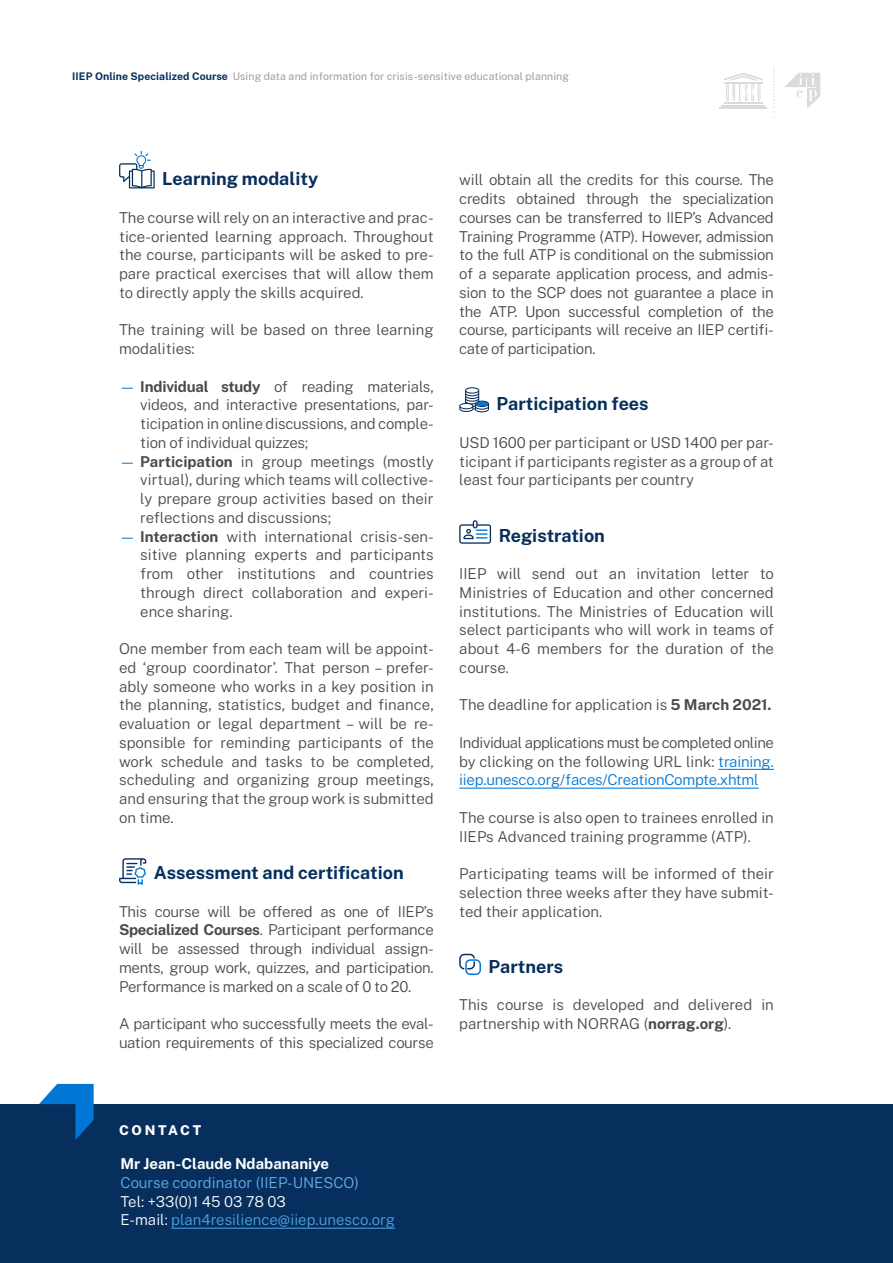
<style>
.page{position:relative;width:893px;height:1263px;background:#fff}
.page>*{position:absolute;margin:0;border:0;box-sizing:border-box;transform-origin:0 0}
.t1{font:700 18px "Public Sans";color:#062f5d}
.t2{font:300 15px/18.8px "Public Sans";letter-spacing:-.005em;color:#4a4a49;text-align:justify}
.t3{font:300 15px/18.8px "Public Sans";color:#4da0e1}
.t4{font:300 15px "Public Sans";color:#66ade5}
.t5{font:700 15px "Public Sans";color:#fff}
.t6{font:800 13.5px "Public Sans";letter-spacing:.195em;color:#fff}
.t7{font:10.5px "Public Sans";letter-spacing:.01em;color:#9d9d9c}
.s1{font-weight:700;color:#062f5d}
.s2{color:#0077d4}
.s3{font-weight:700}
.s4{color:#fff}
</style>
<div class="page">
<hr style="left:724px;top:102px;width:39px;height:2px;background:#dadada">
<hr style="left:722px;top:105px;width:43px;height:1px;background:#dadada">
<hr style="left:719px;top:108px;width:48px;height:1px;background:#dadada">
<svg style="left:724px;top:73px;width:39px;height:28px"></svg>
<svg style="left:785px;top:73px;width:35px;height:36px"></svg>
<svg style="left:773px;top:68px;width:2px;height:49px"></svg>
<div style="left:0;top:1104px;width:893px;height:159px;background:#062f5d"></div>
<svg style="left:119px;top:151px;width:36px;height:37px"></svg>
<svg style="left:119px;top:858px;width:27px;height:27px"></svg>
<hr style="left:718px;top:769px;width:56px;height:1px;background:#0077d4">
<hr style="left:459px;top:788px;width:300px;height:1px;background:#0077d4">
<svg style="left:459px;top:387px;width:30px;height:25px"></svg>
<svg style="left:459px;top:520px;width:32px;height:24px"></svg>
<svg style="left:459px;top:954px;width:22px;height:21px"></svg>
<hr style="left:171px;top:1228px;width:224px;height:1px;background:#4da0e1">
<svg style="left:39px;top:1084px;width:55px;height:56px"></svg>
<p class="t7" style="left:72px;top:68px;width:498px"><span class="s1">IIEP Online Specialized Course</span> Using data and information for crisis-sensitive educational planning</p>
<p class="t1" style="left:162px;top:166px;width:157px">Learning modality</p>
<p class="t2" style="left:119px;top:207px;width:316px">The course will rely on an interactive and prac&shy;tice-oriented learning approach. Throughout the course, participants will be asked to pre&shy;pare practical exercises that will allow them to directly apply the skills acquired.</p>
<p class="t2" style="left:119px;top:320px;width:316px">The training will be based on three learning modalities:</p>
<p class="t2" style="left:140px;top:376px;width:295px;text-indent:-21px"><span class="s2">—</span> <span class="s3">Individual study</span> of reading materials, videos, and interactive presentations, par&shy;ticipation in online discussions, and comple&shy;tion of individual quizzes;</p>
<p class="t2" style="left:140px;top:451px;width:295px;text-indent:-21px"><span class="s2">—</span> <span class="s3">Participation</span> in group meetings (mostly virtual), during which teams will collective&shy;ly prepare group activities based on their reflections and discussions;</p>
<p class="t2" style="left:140px;top:526px;width:295px;text-indent:-21px"><span class="s2">—</span> <span class="s3">Interaction</span> with international crisis-sen&shy;sitive planning experts and participants from other institutions and countries through direct collaboration and experi&shy;ence sharing.</p>
<p class="t2" style="left:119px;top:638px;width:316px">One member from each team will be appoint&shy;ed ‘group coordinator’. That person – prefer&shy;ably someone who works in a key position in the planning, statistics, budget and finance, evaluation or legal department – will be re&shy;sponsible for reminding participants of the work schedule and tasks to be completed, scheduling and organizing group meetings, and ensuring that the group work is submitted on time.</p>
<p class="t1" style="left:154px;top:859px;width:251px">Assessment and certification</p>
<p class="t2" style="left:119px;top:901px;width:316px">This course will be offered as one of IIEP’s <span class="s3">Specialized Courses</span>. Participant performance will be assessed through individual assign&shy;ments, group work, quizzes, and participation.<br>Performance is marked on a scale of 0 to 20.</p>
<p class="t2" style="left:119px;top:1013px;width:316px">A participant who successfully meets the eval&shy;uation requirements of this specialized course</p>
<p class="t2" style="left:459px;top:170px;width:316px">will obtain all the credits for this course. The credits obtained through the specialization courses can be transferred to IIEP’s Advanced Training Programme (ATP). However, admission to the full ATP is conditional on the submission of a separate application process, and admis&shy;sion to the SCP does not guarantee a place in the ATP. Upon successful completion of the course, participants will receive an IIEP certifi&shy;cate of participation.</p>
<p class="t1" style="left:497px;top:391px;width:153px">Participation fees</p>
<p class="t2" style="left:459px;top:432px;width:316px">USD 1600 per participant or USD 1400 per par&shy;ticipant if participants register as a group of at least four participants per country</p>
<p class="t1" style="left:499px;top:522px;width:108px">Registration</p>
<p class="t2" style="left:459px;top:563px;width:316px">IIEP will send out an invitation letter to Ministries of Education and other concerned institutions. The Ministries of Education will select participants who will work in teams of about 4-6 members for the duration of the course.</p>
<p class="t2" style="left:459px;top:695px;width:314px">The deadline for application is <span class="s3">5 March 2021.</span></p>
<p class="t2" style="left:459px;top:732px;width:316px">Individual applications must be completed online by clicking on the following URL link: <span class="s2">training. iiep.unesco.org/faces/CreationCompte.xhtml</span></p>
<p class="t2" style="left:459px;top:807px;width:316px">The course is also open to trainees enrolled in<br>IIEPs Advanced training programme (ATP).</p>
<p class="t2" style="left:459px;top:863px;width:316px">Participating teams will be informed of their selection three weeks after they have submit&shy;ted their application.</p>
<p class="t1" style="left:489px;top:953px;width:76px">Partners</p>
<p class="t2" style="left:459px;top:995px;width:316px">This course is developed and delivered in partnership with NORRAG (<span class="s3">norrag.org</span>).</p>
<p class="t6" style="left:119px;top:1121px;width:84px">CONTACT</p>
<p class="t5" style="left:121px;top:1153px;width:210px">Mr Jean-Claude Ndabananiye</p>
<p class="t4" style="left:121px;top:1171px;width:240px">Course coordinator (IIEP-UNESCO)</p>
<p class="t3" style="left:121px;top:1191px;width:276px"><span class="s4">Tel: +33(0)1 45 03 78 03<br>E-mail:</span> plan4resilience@iiep.unesco.org</p>
</div>
